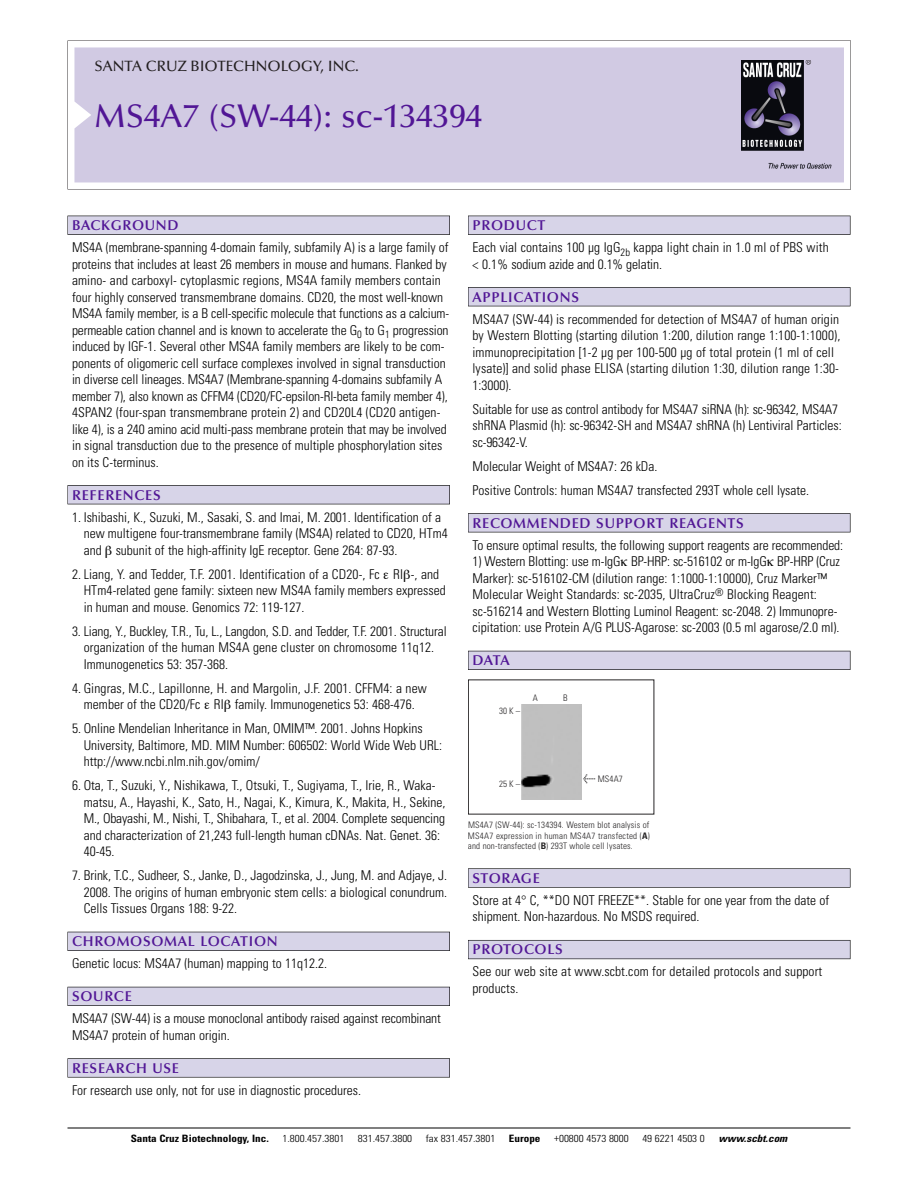
<style>
.page{position:relative;width:918px;height:1188px;background:#fff}
.page>*{position:absolute;margin:0;border:0;box-sizing:border-box;transform-origin:0 0}
.t1{font:500 33px "Optima";color:#511695}
.t2{font:500 15px "Optima";color:#231f20}
.t3{font:600 14.25px "Optima";letter-spacing:.05em;color:#511695}
.t4{font:300 condensed 13.5px/16.5px "Univers";color:#000}
.t5{font:300 condensed 10.2px "Univers";color:#000;scale:1.1 1}
.t6{font:700 condensed 10.2px "Univers";color:#000;scale:1.1 1}
.t7{font:italic 700 condensed 10.2px "Univers";color:#000;scale:1.1 1}
.t8{font:300 condensed 9px/10.5px "Univers";letter-spacing:.015em;color:#272526;text-align:justify}
.s1{font-family:"Meta Plus";font-weight:400;font-stretch:normal;font-size:10.5px}
.s2{font-weight:700}
</style>
<div class="page">
<svg style="left:68px;top:40px;width:783px;height:149px"></svg>
<div style="left:74px;top:47px;width:770px;height:135px;background:#d1cae3"></div>
<img style="left:741px;top:60px;width:90px;height:108px">
<div style="left:68px;top:216px;width:382px;height:19px;background:#535256"></div>
<div style="left:68px;top:216px;width:381px;height:18px;background:#d7d4e8"></div>
<div style="left:68px;top:485px;width:382px;height:19px;background:#515155"></div>
<div style="left:68px;top:486px;width:381px;height:18px;background:#d7d4e8"></div>
<div style="left:68px;top:932px;width:382px;height:19px;background:#515057"></div>
<div style="left:68px;top:932px;width:381px;height:18px;background:#d7d4e8"></div>
<div style="left:68px;top:987px;width:382px;height:19px;background:#535259"></div>
<div style="left:68px;top:987px;width:381px;height:18px;background:#d7d4e8"></div>
<svg style="left:68px;top:1058px;width:382px;height:20px"></svg>
<div style="left:68px;top:1059px;width:381px;height:18px;background:#d7d4e8"></div>
<div style="left:468px;top:216px;width:382px;height:19px;background:#535256"></div>
<div style="left:468px;top:216px;width:382px;height:18px;background:#d7d4e8"></div>
<div style="left:468px;top:287px;width:382px;height:19px;background:#515155"></div>
<div style="left:468px;top:288px;width:382px;height:18px;background:#d7d4e8"></div>
<div style="left:468px;top:513px;width:382px;height:19px;background:#545357"></div>
<div style="left:468px;top:514px;width:382px;height:18px;background:#d7d4e8"></div>
<div style="left:468px;top:651px;width:382px;height:19px;background:#535259"></div>
<div style="left:468px;top:651px;width:382px;height:18px;background:#d7d4e8"></div>
<div style="left:468px;top:868px;width:382px;height:20px;background:#666"></div>
<div style="left:468px;top:869px;width:382px;height:18px;background:#d7d4e8"></div>
<div style="left:468px;top:940px;width:382px;height:19px;background:#5e5d65"></div>
<div style="left:468px;top:941px;width:382px;height:18px;background:#d7d4e8"></div>
<hr style="left:68px;top:1128px;width:782px;height:1px;background:#000">
<img style="left:521px;top:704px;width:60px;height:95px">
<p class="t2" style="left:94px;top:60px;width:266px">SANTA CRUZ BIOTECHNOLOGY, INC.</p>
<p class="t1" style="left:94px;top:102px;width:389px">MS4A7 (SW-44): sc-134394</p>
<p class="t3" style="left:72px;top:219px;width:108px">BACKGROUND</p>
<p class="t4" style="left:72px;top:240px;width:379px">MS4A (membrane-spanning 4-domain family, subfamily A) is a large family of proteins that includes at least 26 members in mouse and humans. Flanked by amino- and carboxyl- cytoplasmic regions, MS4A family members contain four highly conserved transmembrane domains. CD20, the most well-known MS4A family member, is a B cell-specific molecule that functions as a calcium&shy;permeable cation channel and is known to accelerate the G<sub>0</sub> to G<sub>1</sub> progression induced by IGF-1. Several other MS4A family members are likely to be com&shy;ponents of oligomeric cell surface complexes involved in signal transduction in diverse cell lineages. MS4A7 (Membrane-spanning 4-domains subfamily A member 7), also known as CFFM4 (CD20/FC-epsilon-RI-beta family member 4), 4SPAN2 (four-span transmembrane protein 2) and CD20L4 (CD20 antigen&shy;like 4), is a 240 amino acid multi-pass membrane protein that may be involved in signal transduction due to the presence of multiple phosphorylation sites on its C-terminus.</p>
<p class="t3" style="left:72px;top:489px;width:90px">REFERENCES</p>
<p class="t4" style="left:84px;top:510px;width:366px;text-indent:-12px">1. Ishibashi, K., Suzuki, M., Sasaki, S. and Imai, M. 2001. Identification of a new multigene four-transmembrane family (MS4A) related to CD20, HTm4 and subunit of the high-affinity IgE receptor. Gene 264: 87-93.</p>
<p class="t4" style="left:84px;top:567px;width:364px;text-indent:-12px">2. Liang, Y. and Tedder, T.F. 2001. Identification of a CD20-, Fc RI -, and<br>HTm4-related gene family: sixteen new MS4A family members expressed in human and mouse. Genomics 72: 119-127.</p>
<p class="t4" style="left:84px;top:624px;width:365px;text-indent:-12px">3. Liang, Y., Buckley, T.R., Tu, L., Langdon, S.D. and Tedder, T.F. 2001. Structural organization of the human MS4A gene cluster on chromosome 11q12.<br>Immunogenetics 53: 357-368.</p>
<p class="t4" style="left:72px;top:681px;width:356px;text-align:center">4. Gingras, M.C., Lapillonne, H. and Margolin, J.F. 2001. CFFM4: a new member of the CD20/Fc RI family. Immunogenetics 53: 468-476.</p>
<p class="t4" style="left:84px;top:721px;width:360px;text-indent:-12px">5. Online Mendelian Inheritance in Man, OMIM™. 2001. Johns Hopkins<br>University, Baltimore, MD. MIM Number: 606502: World Wide Web URL: http://www.ncbi.nlm.nih.gov/omim/</p>
<p class="t4" style="left:84px;top:778px;width:363px;text-indent:-12px">6. Ota, T., Suzuki, Y., Nishikawa, T., Otsuki, T., Sugiyama, T., Irie, R., Waka&shy;matsu, A., Hayashi, K., Sato, H., Nagai, K., Kimura, K., Makita, H., Sekine, M., Obayashi, M., Nishi, T., Shibahara, T., et al. 2004. Complete sequencing and characterization of 21,243 full-length human cDNAs. Nat. Genet. 36:<br>40-45.</p>
<p class="t4" style="left:84px;top:868px;width:365px;text-align:justify;text-indent:-12px">7. Brink, T.C., Sudheer, S., Janke, D., Jagodzinska, J., Jung, M. and Adjaye, J.<br>2008. The origins of human embryonic stem cells: a biological conundrum.<br>Cells Tissues Organs 188: 9-22.</p>
<p class="t3" style="left:72px;top:935px;width:207px">CHROMOSOMAL LOCATION</p>
<p class="t4" style="left:72px;top:957px;width:257px">Genetic locus: MS4A7 (human) mapping to 11q12.2.</p>
<p class="t3" style="left:72px;top:990px;width:61px">SOURCE</p>
<p class="t4" style="left:72px;top:1012px;width:370px">MS4A7 (SW-44) is a mouse monoclonal antibody raised against recombinant<br>MS4A7 protein of human origin.</p>
<p class="t3" style="left:72px;top:1062px;width:109px">RESEARCH USE</p>
<p class="t4" style="left:72px;top:1083px;width:291px">For research use only, not for use in diagnostic procedures.</p>
<p class="t3" style="left:473px;top:219px;width:74px">PRODUCT</p>
<p class="t4" style="left:473px;top:240px;width:358px">Each vial contains 100 µg IgG<sub>2b</sub> kappa light chain in 1.0 ml of PBS with &lt; 0.1% sodium azide and 0.1% gelatin.</p>
<p class="t3" style="left:473px;top:291px;width:108px">APPLICATIONS</p>
<p class="t4" style="left:473px;top:312px;width:369px">MS4A7 (SW-44) is recommended for detection of MS4A7 of human origin by Western Blotting (starting dilution 1:200, dilution range 1:100-1:1000), immunoprecipitation [1-2 µg per 100-500 µg of total protein (1 ml of cell lysate)] and solid phase ELISA (starting dilution 1:30, dilution range 1:30- 1:3000).</p>
<p class="t4" style="left:473px;top:402px;width:371px">Suitable for use as control antibody for MS4A7 siRNA (h): sc-96342, MS4A7 shRNA Plasmid (h): sc-96342-SH and MS4A7 shRNA (h) Lentiviral Particles: sc-96342-V.</p>
<p class="t4" style="left:473px;top:459px;width:186px">Molecular Weight of MS4A7: 26 kDa.</p>
<p class="t4" style="left:473px;top:483px;width:338px">Positive Controls: human MS4A7 transfected 293T whole cell lysate.</p>
<p class="t3" style="left:473px;top:517px;width:273px">RECOMMENDED SUPPORT REAGENTS</p>
<p class="t4" style="left:473px;top:538px;width:372px">To ensure optimal results, the following support reagents are recommended:</p>
<p class="t4" style="left:473px;top:555px;width:369px">1) Western Blotting: use m-IgG BP-HRP: sc-516102 or m-IgG BP-HRP (Cruz Marker): sc-516102-CM (dilution range: 1:1000-1:10000), Cruz Marker™ Molecular Weight Standards: sc-2035, UltraCruz<sup>®</sup> Blocking Reagent: sc-516214 and Western Blotting Luminol Reagent: sc-2048. 2) Immunopre&shy;cipitation: use Protein A/G PLUS-Agarose: sc-2003 (0.5 ml agarose/2.0 ml).</p>
<p class="t3" style="left:473px;top:654px;width:39px">DATA</p>
<p class="t8" style="left:499px;top:706px;width:22px">30 K –</p>
<p class="t8" style="left:533px;top:693px;width:7px">A</p>
<p class="t8" style="left:563px;top:693px;width:6px">B</p>
<p class="t8" style="left:499px;top:780px;width:22px">25 K –</p>
<p class="t8" style="left:583px;top:774px;width:41px"><span class="s1">&lt;</span> MS4A7</p>
<p class="t8" style="left:468px;top:821px;width:183px">MS4A7 (SW-44): sc-134394. Western blot analysis of MS4A7 expression in human MS4A7 transfected (<span class="s2">A</span>) and non-transfected (<span class="s2">B</span>) 293T whole cell lysates.</p>
<p class="t3" style="left:473px;top:872px;width:69px">STORAGE</p>
<p class="t4" style="left:473px;top:893px;width:358px">Store at 4° C, **DO NOT FREEZE**. Stable for one year from the date of shipment. Non-hazardous. No MSDS required.</p>
<p class="t3" style="left:473px;top:944px;width:92px">PROTOCOLS</p>
<p class="t4" style="left:473px;top:965px;width:351px">See our web site at www.scbt.com for detailed protocols and support products.</p>
<p class="t6" style="left:131px;top:1135px;width:127px">Santa Cruz Biotechnology, Inc.</p>
<p class="t5" style="left:282px;top:1135px;width:58px">1.800.457.3801</p>
<p class="t5" style="left:358px;top:1135px;width:51px">831.457.3800</p>
<p class="t5" style="left:426px;top:1135px;width:65px">fax 831.457.3801</p>
<p class="t6" style="left:509px;top:1135px;width:30px">Europe</p>
<p class="t5" style="left:554px;top:1135px;width:69px">+00800 4573 8000</p>
<p class="t5" style="left:642px;top:1135px;width:58px">49 6221 4503 0</p>
<p class="t7" style="left:719px;top:1135px;width:66px">www.scbt.com</p>
</div>
